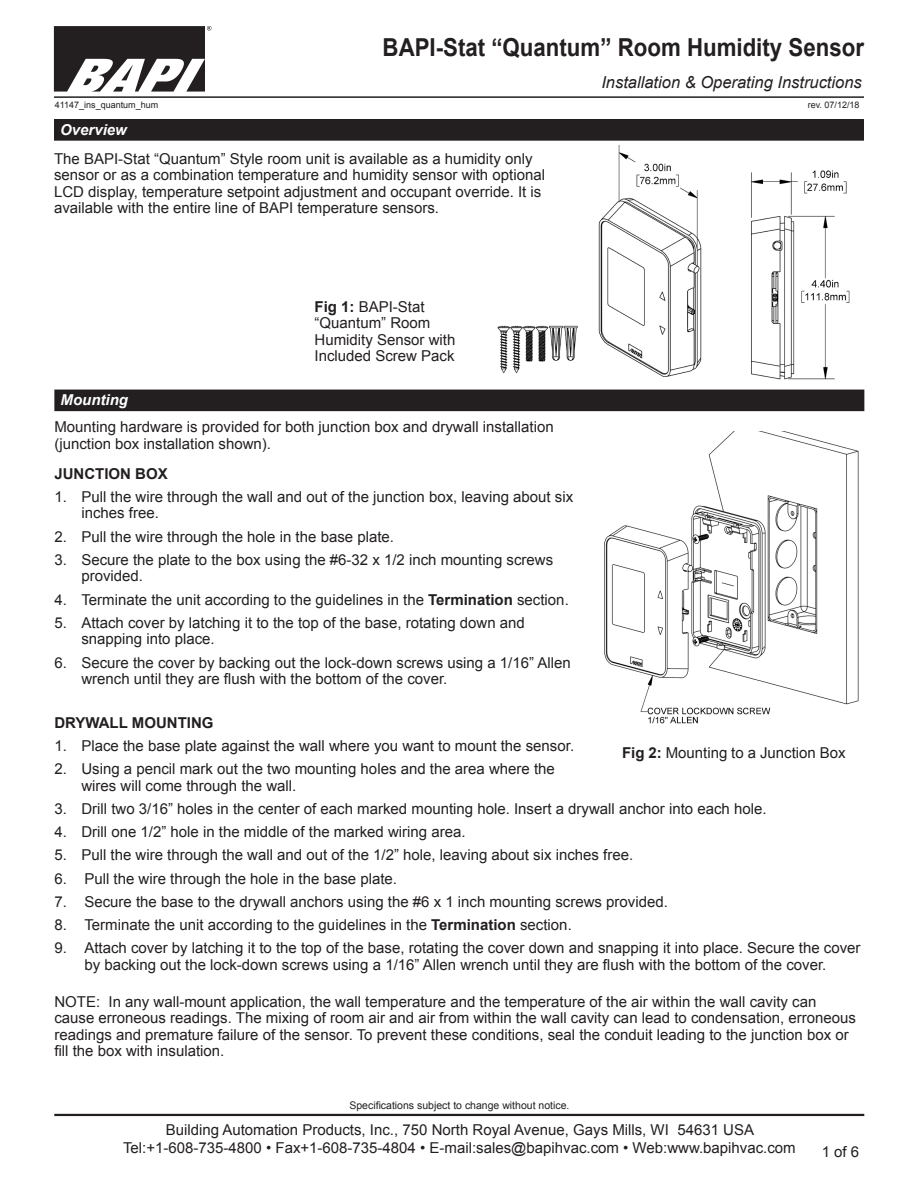
<style>
.page{position:relative;width:918px;height:1188px;background:#fff}
.page>*{position:absolute;margin:0;border:0;box-sizing:border-box;transform-origin:0 0}
.Datasheet_Title_1{font:700 24.75px "Arial";color:#231f20;scale:.9 1}
.Datasheet_Title_2{font:italic 16.5px "Arial";color:#231f20}
.t1{font:15px/16.5px "Arial";color:#231f20}
.t2{font:700 15px "Arial";color:#231f20}
.Datasheet_Section_Ti{font:italic 700 15px "Arial";color:#fff}
.t3{font:10.5px "Arial";color:#231f20}
.Doc_Info_-_filename{font:9px "Arial";color:#231f20}
.s1{font-weight:700}
</style>
<div class="page">
<hr style="left:54px;top:1114px;width:810px;height:2px;background:#231f20">
<hr style="left:54px;top:96px;width:810px;height:2px;background:#231f20">
<img style="left:53px;top:26px;width:159px;height:66px">
<img style="left:576px;top:144px;width:289px;height:248px">
<div style="left:55px;top:120px;width:808px;height:20px;background:#231f20"></div>
<div style="left:54px;top:119px;width:810px;height:22px;border:2px solid #231f20"></div>
<div style="left:55px;top:390px;width:809px;height:20px;background:#231f20"></div>
<div style="left:54px;top:390px;width:810px;height:21px;border:2px solid #231f20"></div>
<img style="left:604px;top:431px;width:255px;height:293px">
<img style="left:497px;top:322px;width:85px;height:55px">
<p class="Datasheet_Title_1" style="left:383px;top:31px;width:536px">BAPI-Stat “Quantum” Room Humidity Sensor</p>
<p class="Datasheet_Title_2" style="left:601px;top:71px;width:262px">Installation &amp; Operating Instructions</p>
<p class="Doc_Info_-_filename" style="left:55px;top:99px;width:105px">41147_ins_quantum_hum</p>
<p class="Doc_Info_-_filename" style="left:808px;top:99px;width:53px">rev. 07/12/18</p>
<p class="Datasheet_Section_Ti" style="left:60px;top:120px;width:68px">Overview</p>
<p class="t1" style="left:54px;top:150px;width:493px">The BAPI-Stat “Quantum” Style room unit is available as a humidity only sensor or as a combination temperature and humidity sensor with optional LCD display, temperature setpoint adjustment and occupant override. It is available with the entire line of BAPI temperature sensors.</p>
<p class="t1" style="left:315px;top:299px;width:112px"><span class="s1">Fig 1:</span> BAPI-Stat</p>
<p class="t1" style="left:315px;top:315px;width:117px">“Quantum” Room</p>
<p class="t1" style="left:315px;top:332px;width:142px">Humidity Sensor with</p>
<p class="t1" style="left:315px;top:348px;width:142px">Included Screw Pack</p>
<p class="Datasheet_Section_Ti" style="left:61px;top:390px;width:69px">Mounting</p>
<p class="t1" style="left:54px;top:419px;width:501px">Mounting hardware is provided for both junction box and drywall installation (junction box installation shown).</p>
<p class="t2" style="left:54px;top:463px;width:115px">JUNCTION BOX</p>
<p class="t1" style="left:81px;top:488px;width:493px;text-indent:-27px">1. Pull the wire through the wall and out of the junction box, leaving about six inches free.</p>
<p class="t1" style="left:54px;top:528px;width:341px">2. Pull the wire through the hole in the base plate.</p>
<p class="t1" style="left:81px;top:551px;width:473px;text-indent:-27px">3. Secure the plate to the box using the #6-32 x 1/2 inch mounting screws provided.</p>
<p class="t1" style="left:54px;top:591px;width:516px">4. Terminate the unit according to the guidelines in the <span class="s1">Termination</span> section.</p>
<p class="t1" style="left:81px;top:614px;width:445px;text-indent:-27px">5. Attach cover by latching it to the top of the base, rotating down and snapping into place.</p>
<p class="t1" style="left:81px;top:654px;width:491px;text-indent:-27px">6. Secure the cover by backing out the lock-down screws using a 1/16” Allen wrench until they are flush with the bottom of the cover.</p>
<p class="t2" style="left:54px;top:712px;width:161px">DRYWALL MOUNTING</p>
<p class="t1" style="left:54px;top:737px;width:521px">1. Place the base plate against the wall where you want to mount the sensor.</p>
<p class="t1" style="left:81px;top:761px;width:475px;text-indent:-27px">2. Using a pencil mark out the two mounting holes and the area where the wires will come through the wall.</p>
<p class="t1" style="left:54px;top:800px;width:714px">3. Drill two 3/16” holes in the center of each marked mounting hole. Insert a drywall anchor into each hole.</p>
<p class="t1" style="left:54px;top:824px;width:413px">4. Drill one 1/2” hole in the middle of the marked wiring area.</p>
<p class="t1" style="left:54px;top:847px;width:580px">5. Pull the wire through the wall and out of the 1/2” hole, leaving about six inches free.</p>
<p class="t1" style="left:54px;top:870px;width:344px">6. Pull the wire through the hole in the base plate.</p>
<p class="t1" style="left:54px;top:893px;width:615px">7. Secure the base to the drywall anchors using the #6 x 1 inch mounting screws provided.</p>
<p class="t1" style="left:54px;top:917px;width:519px">8. Terminate the unit according to the guidelines in the <span class="s1">Termination</span> section.</p>
<p class="t1" style="left:54px;top:940px;width:808px;text-align:center">9. Attach cover by latching it to the top of the base, rotating the cover down and snapping it into place. Secure the cover by backing out the lock-down screws using a 1/16” Allen wrench until they are flush with the bottom of the cover.</p>
<p class="t1" style="left:54px;top:993px;width:803px">NOTE: In any wall-mount application, the wall temperature and the temperature of the air within the wall cavity can cause erroneous readings. The mixing of room air and air from within the wall cavity can lead to condensation, erroneous readings and premature failure of the sensor. To prevent these conditions, seal the conduit leading to the junction box or fill the box with insulation.</p>
<p class="t1" style="left:622px;top:745px;width:225px"><span class="s1">Fig 2:</span> Mounting to a Junction Box</p>
<p class="t3" style="left:349px;top:1098px;width:222px">Specifications subject to change without notice.</p>
<p class="t1" style="left:166px;top:1122px;width:590px">Building Automation Products, Inc., 750 North Royal Avenue, Gays Mills, WI 54631 USA</p>
<p class="t1" style="left:123px;top:1140px;width:674px">Tel:+1-608-735-4800 • Fax+1-608-735-4804 • E-mail:sales@bapihvac.com • Web:www.bapihvac.com</p>
<p class="t1" style="left:822px;top:1144px;width:39px">1 of 6</p>
</div>
